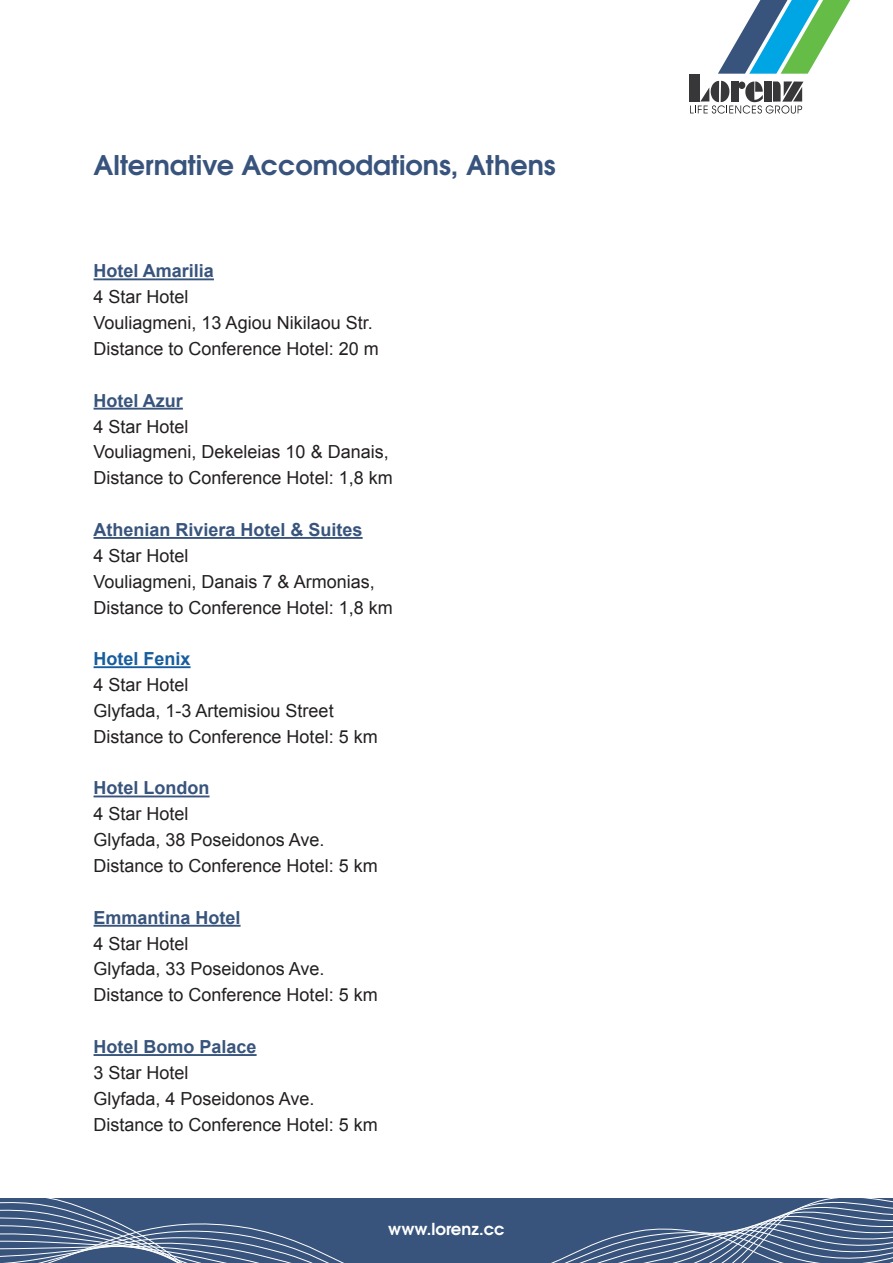
<style>
.page{position:relative;width:893px;height:1263px;background:#fff}
.page>*{position:absolute;margin:0;border:0;box-sizing:border-box;transform-origin:0 0}
.t1{font:600 27px "URW Gothic L";color:#38547c}
.t2{font:18px/25.8px "Arial";color:#231f20}
.t3{font:700 18px "Arial";color:#38547c}
.t4{font:700 18px "Arial";color:#175d9e}
.t5{font:600 16.5px "URW Gothic L";color:#fff}
</style>
<div class="page">
<div style="left:0;top:1198px;width:893px;height:65px;background:#38547c"></div>
<svg style="left:551px;top:1199px;width:342px;height:64px"></svg>
<svg style="left:0;top:1199px;width:344px;height:64px"></svg>
<div style="left:689px;top:74px;width:11px;height:27px;background:#373739"></div>
<svg style="left:718px;top:0;width:132px;height:74px"></svg>
<svg style="left:690px;top:81px;width:113px;height:33px"></svg>
<hr style="left:94px;top:278px;width:120px;height:2px;background:#38547c">
<hr style="left:94px;top:408px;width:89px;height:2px;background:#38547c">
<hr style="left:94px;top:537px;width:269px;height:2px;background:#38547c">
<hr style="left:94px;top:666px;width:97px;height:2px;background:#175d9e">
<hr style="left:94px;top:795px;width:116px;height:2px;background:#38547c">
<hr style="left:94px;top:925px;width:147px;height:2px;background:#38547c">
<hr style="left:94px;top:1054px;width:163px;height:2px;background:#38547c">
<h1 class="t1" style="left:94px;top:147px;width:464px">Alternative Accomodations, Athens</h1>
<p class="t3" style="left:94px;top:259px;width:122px">Hotel Amarilia</p>
<p class="t2" style="left:94px;top:284px;width:287px">4 Star Hotel<br>Vouliagmeni, 13 Agiou Nikilaou Str.<br>Distance to Conference Hotel: 20 m</p>
<p class="t3" style="left:94px;top:388px;width:91px">Hotel Azur</p>
<p class="t2" style="left:94px;top:413px;width:301px">4 Star Hotel<br>Vouliagmeni, Dekeleias 10 &amp; Danais,<br>Distance to Conference Hotel: 1,8 km</p>
<p class="t3" style="left:94px;top:518px;width:271px">Athenian Riviera Hotel &amp; Suites</p>
<p class="t2" style="left:94px;top:543px;width:301px">4 Star Hotel<br>Vouliagmeni, Danais 7 &amp; Armonias,<br>Distance to Conference Hotel: 1,8 km</p>
<p class="t4" style="left:94px;top:647px;width:99px">Hotel Fenix</p>
<p class="t2" style="left:94px;top:672px;width:286px">4 Star Hotel<br>Glyfada, 1-3 Artemisiou Street<br>Distance to Conference Hotel: 5 km</p>
<p class="t3" style="left:94px;top:776px;width:117px">Hotel London</p>
<p class="t2" style="left:94px;top:801px;width:286px">4 Star Hotel<br>Glyfada, 38 Poseidonos Ave.<br>Distance to Conference Hotel: 5 km</p>
<p class="t3" style="left:94px;top:905px;width:149px">Emmantina Hotel</p>
<p class="t2" style="left:94px;top:930px;width:286px">4 Star Hotel<br>Glyfada, 33 Poseidonos Ave.<br>Distance to Conference Hotel: 5 km</p>
<p class="t3" style="left:94px;top:1035px;width:165px">Hotel Bomo Palace</p>
<p class="t2" style="left:94px;top:1060px;width:286px">3 Star Hotel<br>Glyfada, 4 Poseidonos Ave.<br>Distance to Conference Hotel: 5 km</p>
<p class="t5" style="left:388px;top:1217px;width:118px">www.lorenz.cc</p>
</div>
